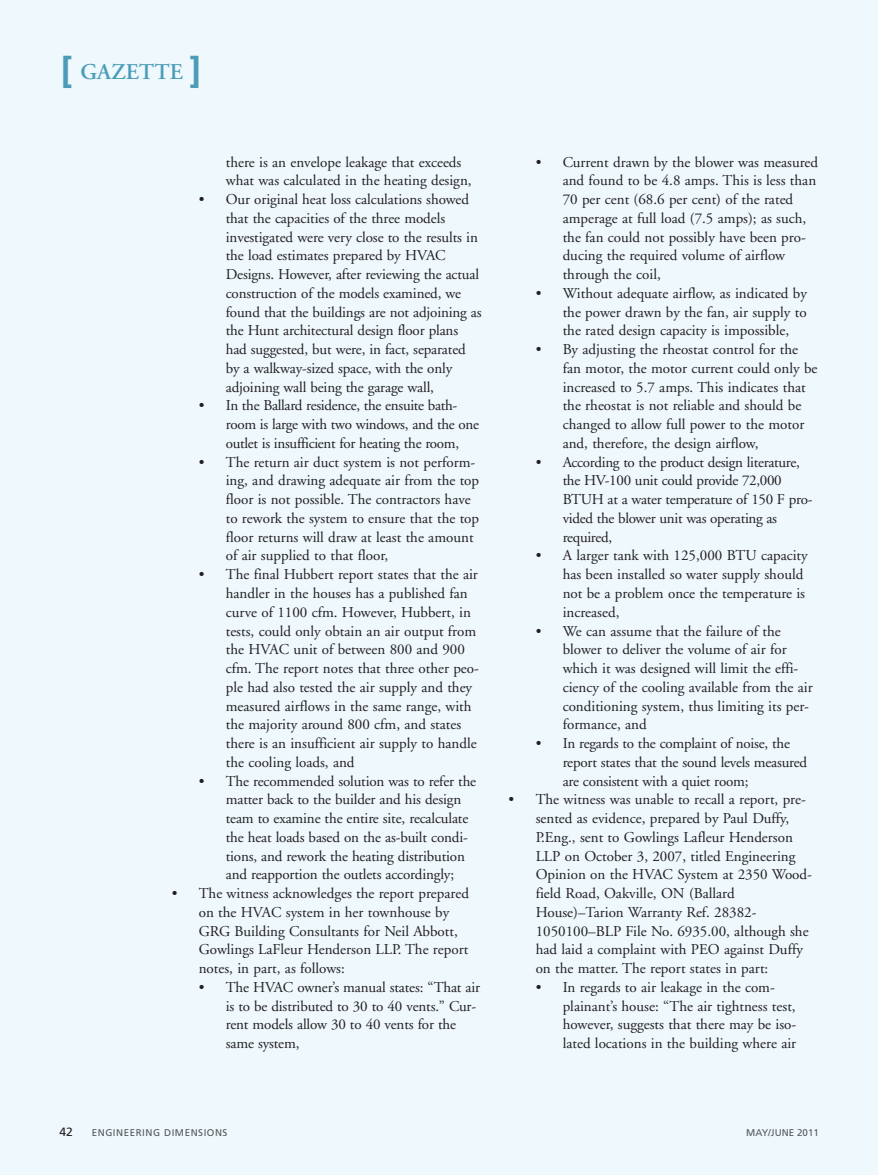
<style>
.page{position:relative;width:878px;height:1175px;background:#fff}
.page>*{position:absolute;margin:0;border:0;box-sizing:border-box;transform-origin:0 0}
.t1{font:600 22.5px "Adobe Garamond";color:#4b9db7}
.t2{font:15px/18.8px "Adobe Garamond";color:#231f20}
.t3{font:15px/18.8px "Adobe Garamond";letter-spacing:-.02em;color:#231f20}
.t4{font:12px "Frutiger";color:#231f20}
.t5{font:9.75px "Frutiger";letter-spacing:.055em;color:#57585a}
.t6{font:9.75px "Frutiger";color:#57585a}
.s1{font-family:"Frutiger";font-weight:700;font-size:36px}
</style>
<div class="page">
<div style="left:0;top:0;width:878px;height:1174px;background:#eef8fd"></div>
<h1 class="t1" style="left:61px;top:63px;width:142px"><span class="s1">[</span> GAZETTE <span class="s1">]</span></h1>
<p class="t2" style="left:226px;top:154px;width:247px">there is an envelope leakage that exceeds what was calculated in the heating design,</p>
<p class="t2" style="left:226px;top:191px;width:257px;text-indent:-27px">• Our original heat loss calculations showed that the capacities of the three models investigated were very close to the results in the load estimates prepared by HVAC Designs. However, after reviewing the actual construction of the models examined, we found that the buildings are not adjoining as the Hunt architectural design floor plans had suggested, but were, in fact, separated by a walkway-sized space, with the only adjoining wall being the garage wall,</p>
<p class="t3" style="left:226px;top:397px;width:255px;text-indent:-27px">• In the Ballard residence, the ensuite bath&shy;room is large with two windows, and the one outlet is insufficient for heating the room,</p>
<p class="t2" style="left:226px;top:454px;width:255px;text-indent:-27px">• The return air duct system is not perform&shy;ing, and drawing adequate air from the top floor is not possible. The contractors have to rework the system to ensure that the top floor returns will draw at least the amount of air supplied to that floor,</p>
<p class="t2" style="left:226px;top:566px;width:255px;text-indent:-27px">• The final Hubbert report states that the air handler in the houses has a published fan curve of 1100 cfm. However, Hubbert, in tests, could only obtain an air output from the HVAC unit of between 800 and 900 cfm. The report notes that three other peo&shy;ple had also tested the air supply and they measured airflows in the same range, with the majority around 800 cfm, and states there is an insufficient air supply to handle the cooling loads, and</p>
<p class="t2" style="left:226px;top:772px;width:252px;text-indent:-27px">• The recommended solution was to refer the matter back to the builder and his design team to examine the entire site, recalculate the heat loads based on the as-built condi&shy;tions, and rework the heating distribution and reapportion the outlets accordingly;</p>
<p class="t2" style="left:199px;top:885px;width:272px;text-indent:-27px">• The witness acknowledges the report prepared on the HVAC system in her townhouse by GRG Building Consultants for Neil Abbott, Gowlings LaFleur Henderson LLP. The report notes, in part, as follows:</p>
<p class="t2" style="left:226px;top:979px;width:256px;text-indent:-27px">• The HVAC owner’s manual states: “That air is to be distributed to 30 to 40 vents.” Cur&shy;rent models allow 30 to 40 vents for the same system,</p>
<p class="t2" style="left:562px;top:154px;width:257px;text-indent:-27px">• Current drawn by the blower was measured and found to be 4.8 amps. This is less than 70 per cent (68.6 per cent) of the rated amperage at full load (7.5 amps); as such, the fan could not possibly have been pro&shy;ducing the required volume of airflow through the coil,</p>
<p class="t2" style="left:562px;top:285px;width:246px;text-align:justify;text-indent:-27px">• Without adequate airflow, as indicated by the power drawn by the fan, air supply to the rated design capacity is impossible,</p>
<p class="t2" style="left:562px;top:341px;width:256px;text-indent:-27px">• By adjusting the rheostat control for the fan motor, the motor current could only be increased to 5.7 amps. This indicates that the rheostat is not reliable and should be changed to allow full power to the motor and, therefore, the design airflow,</p>
<p class="t3" style="left:562px;top:454px;width:251px;text-indent:-27px">• According to the product design literature, the HV-100 unit could provide 72,000<br>BTUH at a water temperature of 150 F pro&shy;vided the blower unit was operating as required,</p>
<p class="t2" style="left:562px;top:547px;width:246px;text-indent:-27px">• A larger tank with 125,000 BTU capacity has been installed so water supply should not be a problem once the temperature is increased,</p>
<p class="t2" style="left:562px;top:622px;width:251px;text-indent:-27px">• We can assume that the failure of the blower to deliver the volume of air for which it was designed will limit the effi&shy;ciency of the cooling available from the air conditioning system, thus limiting its per&shy;formance, and</p>
<p class="t2" style="left:562px;top:735px;width:246px;text-indent:-27px">• In regards to the complaint of noise, the report states that the sound levels measured are consistent with a quiet room;</p>
<p class="t2" style="left:535px;top:791px;width:278px;text-indent:-27px">• The witness was unable to recall a report, pre&shy;sented as evidence, prepared by Paul Duffy, P.Eng., sent to Gowlings Lafleur Henderson LLP on October 3, 2007, titled Engineering Opinion on the HVAC System at 2350 Wood&shy;field Road, Oakville, ON (Ballard House)–Tarion Warranty Ref. 28382- 1050100–BLP File No. 6935.00, although she had laid a complaint with PEO against Duffy on the matter. The report states in part:</p>
<p class="t2" style="left:562px;top:979px;width:235px;text-indent:-27px">• In regards to air leakage in the com&shy;plainant’s house: “The air tightness test, however, suggests that there may be iso&shy;lated locations in the building where air</p>
<p class="t4" style="left:59px;top:1126px;width:15px">42</p>
<p class="t5" style="left:92px;top:1128px;width:137px">ENGINEERING DIMENSIONS</p>
<p class="t6" style="left:746px;top:1128px;width:74px">MAY/JUNE 2011</p>
</div>
